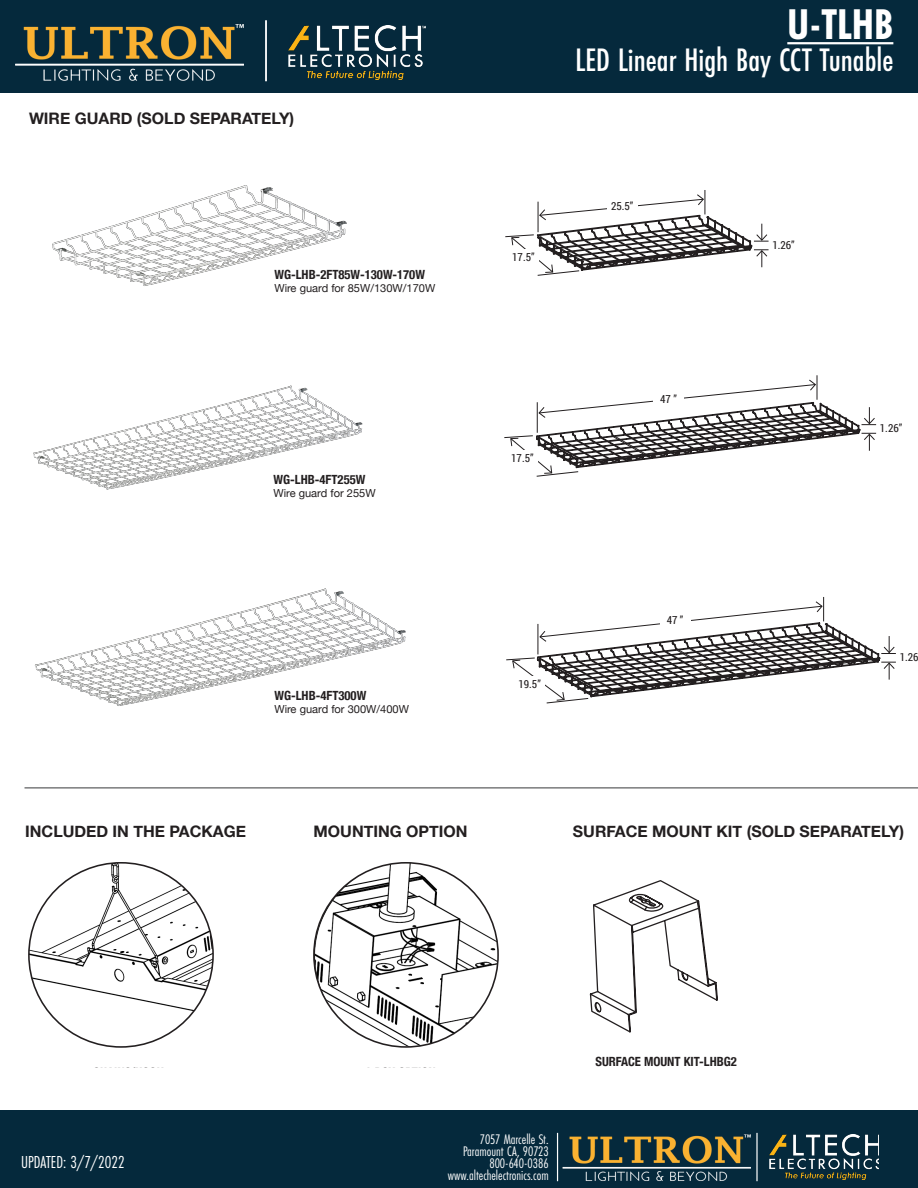
<style>
.page{position:relative;width:918px;height:1188px;background:#fff}
.page>*{position:absolute;margin:0;border:0;box-sizing:border-box;transform-origin:0 0}
.t1{font:700 44.55px "Futura PT Cond";color:#fff}
.t2{font:500 33.75px "Futura PT Cond";color:#fff}
.t3{font:18px "Futura PT Cond";color:#fff}
.t4{font:700 15.9px "Helvetica Neue";color:#231f20}
.t5{font:14.4px "Futura PT Cond";color:#fff}
.t6{font:700 condensed 12.75px "Helvetica Neue";color:#231f20}
.t7{font:11.1px "Helvetica Neue";color:#231f20}
.t8{font:11.1px "Roboto Condensed";color:#231f20}
</style>
<div class="page">
<hr style="left:25px;top:787px;width:892px;height:1px;background:#57585a">
<img style="left:29px;top:863px;width:184px;height:184px;border-radius:92px">
<img style="left:314px;top:863px;width:184px;height:184px;border-radius:92px">
<svg style="left:589px;top:880px;width:129px;height:153px"></svg>
<img style="left:52px;top:185px;width:295px;height:101px">
<img style="left:35px;top:588px;width:371px;height:118px">
<svg style="left:506px;top:597px;width:390px;height:107px"></svg>
<svg style="left:505px;top:190px;width:264px;height:86px"></svg>
<div style="left:607px;top:199px;width:31px;height:17px;background:#fff"></div>
<div style="left:660px;top:613px;width:30px;height:17px;background:#fff"></div>
<div style="left:508px;top:249px;width:31px;height:18px;background:#fff"></div>
<div style="left:514px;top:676px;width:31px;height:18px;background:#fff"></div>
<img style="left:33px;top:385px;width:330px;height:105px">
<svg style="left:504px;top:375px;width:372px;height:102px"></svg>
<div style="left:653px;top:391px;width:31px;height:18px;background:#fff"></div>
<div style="left:507px;top:450px;width:31px;height:18px;background:#fff"></div>
<div style="left:0;top:0;width:918px;height:93px;background:#05293c"></div>
<hr style="left:265px;top:20px;width:2px;height:61px;background:#fff">
<img style="left:289px;top:25px;width:137px;height:54px">
<img style="left:15px;top:24px;width:228px;height:57px">
<div style="left:0;top:1110px;width:918px;height:78px;background:#05293c"></div>
<hr style="left:557px;top:1133px;width:1px;height:48px;background:#fff">
<hr style="left:756px;top:1133px;width:2px;height:48px;background:#fff">
<img style="left:770px;top:1135px;width:109px;height:45px">
<img style="left:562px;top:1134px;width:188px;height:47px">
<hr style="left:787px;top:42px;width:106px;height:2px;background:#fff">
<p class="t4" style="left:29px;top:106px;width:267px">WIRE GUARD (SOLD SEPARATELY)</p>
<p class="t6" style="left:274px;top:264px;width:152px">WG-LHB-2FT85W-130W-170W</p>
<p class="t7" style="left:274px;top:280px;width:162px">Wire guard for 85W/130W/170W</p>
<p class="t6" style="left:274px;top:469px;width:93px">WG-LHB-4FT255W</p>
<p class="t7" style="left:274px;top:485px;width:104px">Wire guard for 255W</p>
<p class="t6" style="left:274px;top:685px;width:93px">WG-LHB-4FT300W</p>
<p class="t7" style="left:274px;top:701px;width:136px">Wire guard for 300W/400W</p>
<p class="t1" style="left:787px;top:-2px;width:108px">U-TLHB</p>
<p class="t2" style="left:576px;top:39px;width:319px">LED Linear High Bay CCT Tunable</p>
<p class="t8" style="left:512px;top:249px;width:24px">17.5”</p>
<p class="t8" style="left:611px;top:199px;width:24px">25.5”</p>
<p class="t8" style="left:772px;top:237px;width:24px">1.26”</p>
<p class="t8" style="left:511px;top:450px;width:24px">17.5”</p>
<p class="t8" style="left:660px;top:391px;width:18px">47 ”</p>
<p class="t8" style="left:880px;top:421px;width:24px">1.26”</p>
<p class="t8" style="left:518px;top:676px;width:24px">19.5”</p>
<p class="t8" style="left:667px;top:613px;width:18px">47 ”</p>
<p class="t8" style="left:900px;top:649px;width:20px">1.26</p>
<p class="t4" style="left:25px;top:819px;width:222px">INCLUDED IN THE PACKAGE</p>
<p class="t4" style="left:314px;top:819px;width:156px">MOUNTING OPTION</p>
<p class="t4" style="left:573px;top:819px;width:333px">SURFACE MOUNT KIT (SOLD SEPARATELY)</p>
<p class="t3" style="left:21px;top:1151px;width:105px">UPDATED: 3/7/2022</p>
<p class="t5" style="left:480px;top:1131px;width:70px">7057 Marcelle St.</p>
<p class="t5" style="left:463px;top:1143px;width:87px">Paramount CA, 90723</p>
<p class="t5" style="left:489px;top:1155px;width:61px">800-640-0386</p>
<p class="t5" style="left:448px;top:1167px;width:102px">www.altechelectronics.com</p>
<p class="t6" style="left:595px;top:1051px;width:143px">SURFACE MOUNT KIT-LHBG2</p>
</div>
